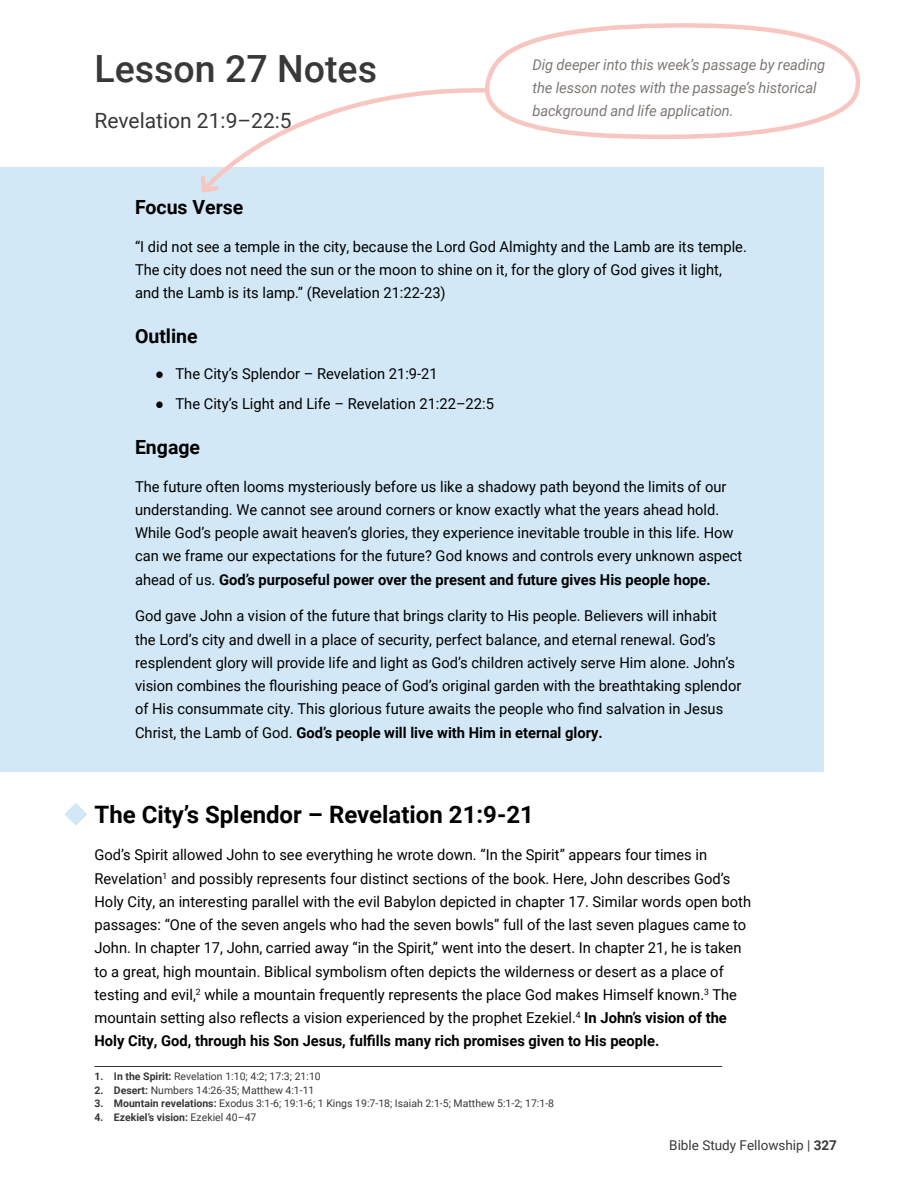
<style>
.page{position:relative;width:918px;height:1188px;background:#fff}
.page>*{position:absolute;margin:0;border:0;box-sizing:border-box;transform-origin:0 0}
.t1{font:500 37.5px "Roboto";color:#383839}
.t2{font:700 24px "Roboto";color:#000}
.t3{font:21px "Roboto";color:#383839}
.t4{font:700 19.5px "Roboto";color:#000}
.t5{font:15px/23.2px "Roboto";color:#000}
.t6{font:italic 15px/23.2px "Roboto";letter-spacing:-.01em;color:#7e7875}
.t7{font:13.5px "Roboto";color:#383839}
.t8{font:10.5px "Roboto";color:#383839}
.t9{font:700 10.5px "Roboto";color:#383839}
.s1{font-family:"Times New Roman"}
.s2{font-weight:700}
.s3{font-weight:400}
</style>
<div class="page">
<svg style="left:64px;top:803px;width:23px;height:23px"></svg>
<hr style="left:94px;top:1066px;width:628px;height:1px;background:#383839">
<div style="left:0;top:167px;width:824px;height:604px;background:#d2e8f6"></div>
<svg style="left:201px;top:88px;width:254px;height:105px"></svg>
<svg style="left:455px;top:23px;width:406px;height:116px"></svg>
<h1 class="t1" style="left:94px;top:43px;width:284px">Lesson 27 Notes</h1>
<h3 class="t3" style="left:94px;top:105px;width:199px">Revelation 21:9–22:5</h3>
<p class="t6" style="left:532px;top:52px;width:294px">Dig deeper into this week’s passage by reading the lesson notes with the passage’s historical background and life application.</p>
<h3 class="t4" style="left:135px;top:194px;width:110px">Focus Verse</h3>
<p class="t5" style="left:135px;top:234px;width:613px">“I did not see a temple in the city, because the Lord God Almighty and the Lamb are its temple.<br>The city does not need the sun or the moon to shine on it, for the glory of God gives it light, and the Lamb is its lamp.” (Revelation 21:22-23)</p>
<h3 class="t4" style="left:135px;top:323px;width:64px">Outline</h3>
<p class="t5" style="left:155px;top:362px;width:284px"><span class="s1">●</span> The City’s Splendor – Revelation 21:9-21</p>
<p class="t5" style="left:155px;top:392px;width:340px"><span class="s1">●</span> The City’s Light and Life – Revelation 21:22–22:5</p>
<h3 class="t4" style="left:135px;top:434px;width:67px">Engage</h3>
<p class="t5" style="left:135px;top:474px;width:609px">The future often looms mysteriously before us like a shadowy path beyond the limits of our understanding. We cannot see around corners or know exactly what the years ahead hold.<br>While God’s people await heaven’s glories, they experience inevitable trouble in this life. How can we frame our expectations for the future? God knows and controls every unknown aspect ahead of us. <span class="s2">God’s purposeful power over the present and future gives His people hope.</span></p>
<p class="t5" style="left:135px;top:604px;width:608px">God gave John a vision of the future that brings clarity to His people. Believers will inhabit the Lord’s city and dwell in a place of security, perfect balance, and eternal renewal. God’s resplendent glory will provide life and light as God’s children actively serve Him alone. John’s vision combines the flourishing peace of God’s original garden with the breathtaking splendor of His consummate city. This glorious future awaits the people who find salvation in Jesus Christ, the Lamb of God. <span class="s2">God’s people will live with Him in eternal glory.</span></p>
<h2 class="t2" style="left:94px;top:798px;width:441px">The City’s Splendor – Revelation 21:9-21</h2>
<p class="t5" style="left:94px;top:843px;width:658px">God’s Spirit allowed John to see everything he wrote down. “In the Spirit” appears four times in Revelation<sup>1</sup> and possibly represents four distinct sections of the book. Here, John describes God’s Holy City, an interesting parallel with the evil Babylon depicted in chapter 17. Similar words open both passages: “One of the seven angels who had the seven bowls” full of the last seven plagues came to John. In chapter 17, John, carried away “in the Spirit,” went into the desert. In chapter 21, he is taken to a great, high mountain. Biblical symbolism often depicts the wilderness or desert as a place of testing and evil,<sup>2</sup> while a mountain frequently represents the place God makes Himself known.<sup>3</sup> The mountain setting also reflects a vision experienced by the prophet Ezekiel.<sup>4</sup> <span class="s2">In John’s vision of the Holy City, God, through his Son Jesus, fulfills many rich promises given to His people.</span></p>
<p class="t8" style="left:94px;top:1069px;width:228px"><span class="s2">1. In the Spirit:</span> Revelation 1:10; 4:2; 17:3; 21:10</p>
<p class="t8" style="left:94px;top:1082px;width:222px"><span class="s2">2. Desert:</span> Numbers 14:26-35; Matthew 4:1-11</p>
<p class="t8" style="left:94px;top:1096px;width:461px"><span class="s2">3. Mountain revelations:</span> Exodus 3:1-6; 19:1-6; 1 Kings 19:7-18; Isaiah 2:1-5; Matthew 5:1-2; 17:1-8</p>
<p class="t9" style="left:94px;top:1109px;width:163px">4. Ezekiel’s vision: <span class="s3">Ezekiel 40–47</span></p>
<p class="t7" style="left:669px;top:1135px;width:169px">Bible Study Fellowship | <span class="s2">327</span></p>
</div>
